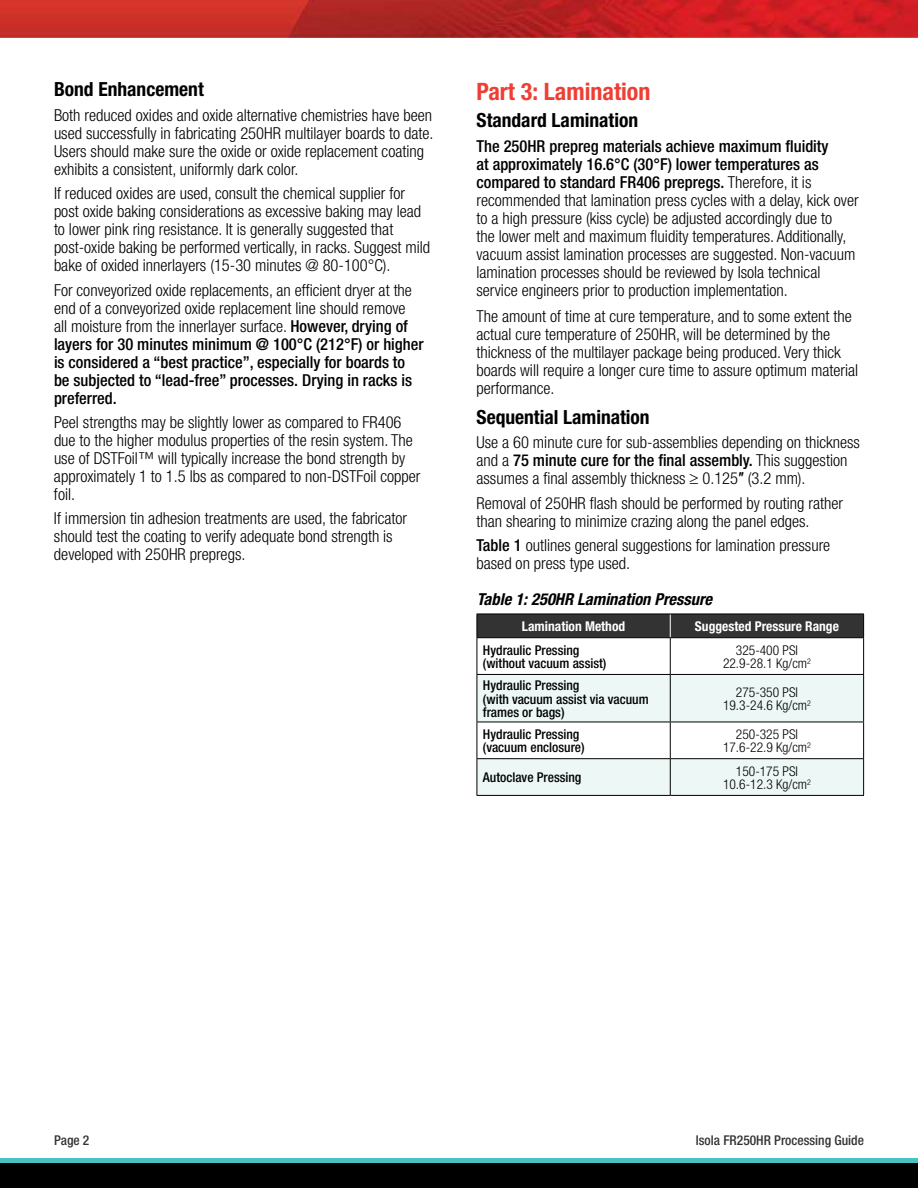
<style>
.page{position:relative;width:918px;height:1188px;background:#fff}
.page>*{position:absolute;margin:0;border:0;box-sizing:border-box;transform-origin:0 0}
.t1{font:700 condensed 24px "Helvetica Neue";color:#ef3e33}
.t2{font:700 condensed 19.5px "Helvetica Neue";color:#000}
.t3{font:300 condensed 16.5px/18px "Helvetica Neue";color:#000}
.t4{font:500 condensed 16.5px/18px "Helvetica Neue";color:#000}
.t5{font:italic 700 condensed 16.5px "Helvetica Neue";color:#000}
.t6{font:500 condensed 13.5px/13.5px "Helvetica Neue";color:#000}
.t7{font:300 condensed 13.5px/13.5px "Helvetica Neue";color:#000;text-align:center}
.t8{font:700 condensed 13.5px "Helvetica Neue";color:#fff}
.t9{font:500 condensed 13.5px "Helvetica Neue";color:#343333}
.s1{font-weight:300}
.s2{font-stretch:normal}
.s3{font-weight:500}
.s4{font-family:"Arial";font-weight:400;font-stretch:normal}
</style>
<div class="page">
<div style="left:0;top:1163px;width:918px;height:25px;background:#000"></div>
<div style="left:0;top:1158px;width:918px;height:5px;background:#48c2c5"></div>
<img style="left:0;top:0;width:918px;height:38px">
<svg style="left:478px;top:675px;width:385px;height:120px;fill:#ecf7f6"></svg>
<div style="left:477px;top:614px;width:387px;height:23px;background:#343333"></div>
<hr style="left:477px;top:637px;width:193px;height:1px;background:#000">
<hr style="left:477px;top:638px;width:1px;height:36px;background:#000">
<hr style="left:670px;top:637px;width:194px;height:1px;background:#000">
<hr style="left:670px;top:638px;width:1px;height:36px;background:#000">
<hr style="left:863px;top:638px;width:1px;height:36px;background:#000">
<hr style="left:477px;top:674px;width:193px;height:1px;background:#000">
<hr style="left:477px;top:675px;width:1px;height:47px;background:#000">
<hr style="left:670px;top:674px;width:194px;height:1px;background:#000">
<hr style="left:670px;top:675px;width:1px;height:47px;background:#000">
<hr style="left:863px;top:675px;width:1px;height:47px;background:#000">
<hr style="left:477px;top:722px;width:193px;height:1px;background:#000">
<hr style="left:477px;top:722px;width:1px;height:36px;background:#000">
<hr style="left:670px;top:722px;width:194px;height:1px;background:#000">
<hr style="left:670px;top:722px;width:1px;height:36px;background:#000">
<hr style="left:863px;top:722px;width:1px;height:36px;background:#000">
<hr style="left:477px;top:758px;width:193px;height:1px;background:#000">
<hr style="left:477px;top:759px;width:1px;height:36px;background:#000">
<hr style="left:670px;top:758px;width:194px;height:1px;background:#000">
<hr style="left:670px;top:759px;width:1px;height:36px;background:#000">
<hr style="left:863px;top:759px;width:1px;height:36px;background:#000">
<hr style="left:477px;top:795px;width:193px;height:1px;background:#000">
<hr style="left:670px;top:795px;width:194px;height:1px;background:#000">
<p class="t2" style="left:54px;top:82px;width:151px">Bond Enhancement</p>
<p class="t3" style="left:54px;top:107px;width:381px">Both reduced oxides and oxide alternative chemistries have been used successfully in fabricating 250HR multilayer boards to date.<br>Users should make sure the oxide or oxide replacement coating exhibits a consistent, uniformly dark color.</p>
<p class="t3" style="left:54px;top:186px;width:378px">If reduced oxides are used, consult the chemical supplier for post oxide baking considerations as excessive baking may lead to lower pink ring resistance. It is generally suggested that post-oxide baking be performed vertically, in racks. Suggest mild bake of oxided innerlayers (15-30 minutes @ 80-100°C).</p>
<p class="t4" style="left:54px;top:282px;width:371px"><span class="s1">For conveyorized oxide replacements, an efficient dryer at the end of a conveyorized oxide replacement line should remove<br>all moisture from the innerlayer surface.</span> However, drying of layers for 30 minutes minimum @ 100°C (212°F) or higher is considered a “best practice”, especially for boards to be subjected to “lead-free” processes. Drying in racks is preferred.</p>
<p class="t3" style="left:54px;top:415px;width:368px">Peel strengths may be slightly lower as compared to FR406 due to the higher modulus properties of the resin system. The use of DSTFoil<span class="s2">™</span> will typically increase the bond strength by approximately 1 to 1.5 lbs as compared to non-DSTFoil copper foil.</p>
<p class="t3" style="left:54px;top:511px;width:355px">If immersion tin adhesion treatments are used, the fabricator should test the coating to verify adequate bond strength is developed with 250HR prepregs.</p>
<h1 class="t1" style="left:477px;top:82px;width:175px">Part 3: Lamination</h1>
<p class="t2" style="left:477px;top:113px;width:163px">Standard Lamination</p>
<p class="t3" style="left:477px;top:138px;width:384px"><span class="s3">The 250HR prepreg materials achieve maximum fluidity<br>at approximately 16.6°C (30°F) lower temperatures as compared to standard FR406 prepregs.</span> Therefore, it is recommended that lamination press cycles with a delay, kick over to a high pressure (kiss cycle) be adjusted accordingly due to<br>the lower melt and maximum Tuidity temperatures. Additionally, vacuum assist lamination processes are suggested. Non-vacuum lamination processes should be reviewed by Isola technical service engineers prior to production implementation.</p>
<p class="t3" style="left:477px;top:309px;width:383px">The amount of time at cure temperature, and to some extent the actual cure temperature of 250HR, will be determined by the thickness of the multilayer package being produced. Very thick boards will require a longer cure time to assure optimum material performance.</p>
<p class="t2" style="left:477px;top:410px;width:175px">Sequential Lamination</p>
<p class="t3" style="left:477px;top:435px;width:385px">Use a 60 minute cure for sub-assemblies depending on thickness and a <span class="s3">75 minute cure for the final assembly.</span> This suggestion assumes a final assembly thickness ≥ 0.125<span class="s4">″</span> (3.2 mm).</p>
<p class="t3" style="left:477px;top:495px;width:368px">Removal of 250HR Tash should be performed by routing rather than shearing to minimize crazing along the panel edges.</p>
<p class="t3" style="left:477px;top:538px;width:355px"><span class="s3">Table 1</span> outlines general suggestions for lamination pressure based on press type used.</p>
<p class="t5" style="left:477px;top:593px;width:237px">Table 1: 250HR Lamination Pressure</p>
<p class="t8" style="left:522px;top:621px;width:105px">Lamination Method</p>
<p class="t8" style="left:695px;top:621px;width:145px">Suggested Pressure Range</p>
<p class="t6" style="left:483px;top:644px;width:125px">Hydraulic Pressing (without vacuum assist)</p>
<p class="t7" style="left:723px;top:644px;width:89px">325-400 PSI<br>22.9-28.1 Kg/cm<sup>2</sup></p>
<p class="t6" style="left:483px;top:680px;width:167px">Hydraulic Pressing<br>(with vacuum assist via vacuum frames or bags)</p>
<p class="t7" style="left:723px;top:686px;width:89px">275-350 PSI<br>19.3-24.6 Kg/cm<sup>2</sup></p>
<p class="t6" style="left:483px;top:728px;width:103px">Hydraulic Pressing (vacuum enclosure)</p>
<p class="t7" style="left:723px;top:729px;width:89px">250-325 PSI<br>17.6-22.9 Kg/cm<sup>2</sup></p>
<p class="t6" style="left:483px;top:772px;width:100px">Autoclave Pressing</p>
<p class="t7" style="left:723px;top:765px;width:89px">150-175 PSI<br>10.6-12.3 Kg/cm<sup>2</sup></p>
<p class="t9" style="left:54px;top:1135px;width:37px">Page 2</p>
<p class="t9" style="left:696px;top:1135px;width:170px">Isola FR250HR Processing Guide</p>
</div>
